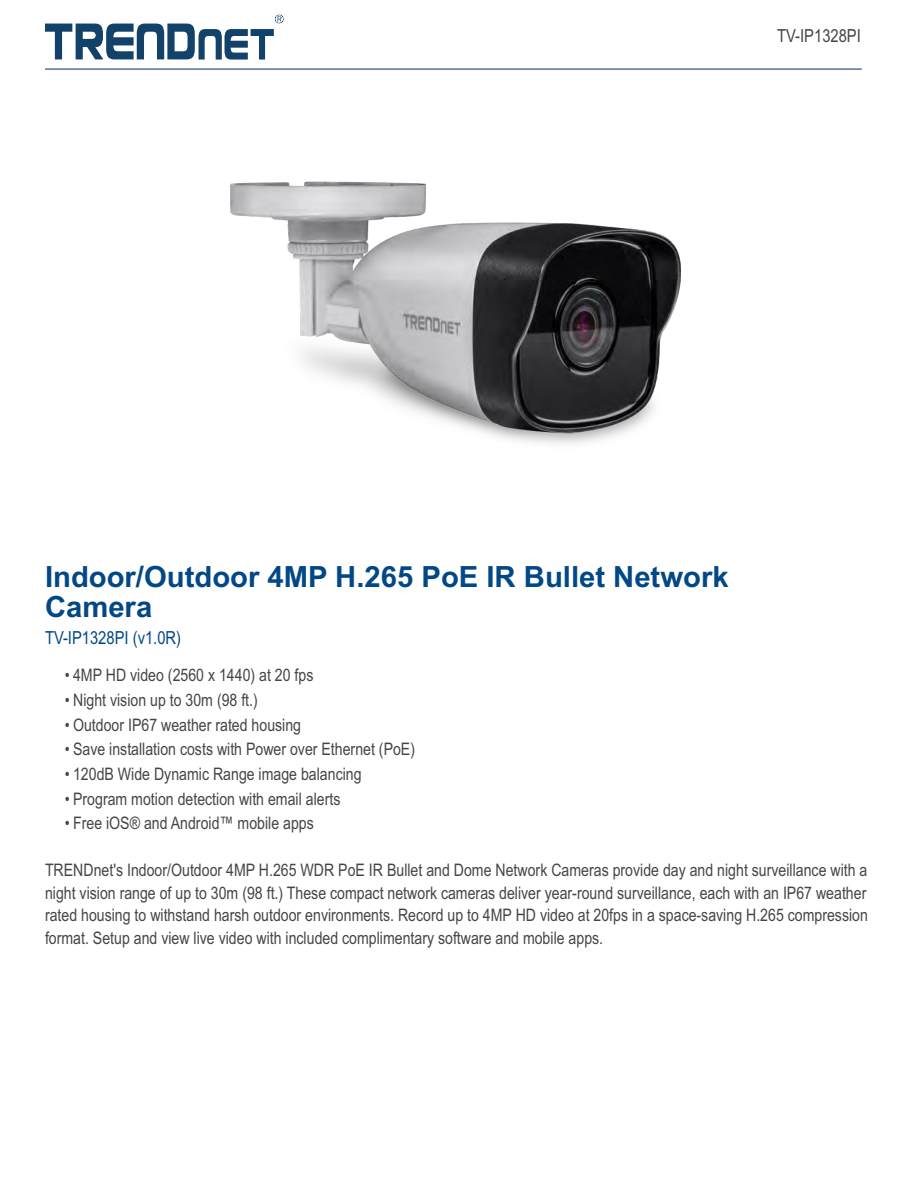
<style>
.page{position:relative;width:918px;height:1188px;background:#fff}
.page>*{position:absolute;margin:0;border:0;box-sizing:border-box;transform-origin:0 0}
.t1{font:700 29.25px/29.2px "Arial";color:#034886}
.t2{font:18px "Arial Narrow";color:#034886}
.t3{font:18px "Arial Narrow";color:#454545}
.t4{font:17.25px/22.5px "Arial Narrow";color:#454545;text-align:justify}
</style>
<div class="page">
<svg style="left:45px;top:15px;width:238px;height:45px"></svg>
<img style="left:231px;top:181px;width:450px;height:263px">
<hr style="left:45px;top:68px;width:817px;height:2px;background:#32537e">
<p class="t3" style="left:777px;top:28px;width:85px">TV-IP1328PI</p>
<h1 class="t1" style="left:45px;top:565px;width:685px">Indoor/Outdoor 4MP H.265 PoE IR Bullet Network<br>Camera</h1>
<p class="t2" style="left:45px;top:631px;width:138px">TV-IP1328PI (v1.0R)</p>
<p class="t4" style="left:65px;top:665px;width:250px">• 4MP HD video (2560 x 1440) at 20 fps</p>
<p class="t4" style="left:65px;top:690px;width:195px">• Night vision up to 30m (98 ft.)</p>
<p class="t4" style="left:65px;top:715px;width:238px">• Outdoor IP67 weather rated housing</p>
<p class="t4" style="left:65px;top:740px;width:352px">• Save installation costs with Power over Ethernet (PoE)</p>
<p class="t4" style="left:65px;top:764px;width:298px">• 120dB Wide Dynamic Range image balancing</p>
<p class="t4" style="left:65px;top:789px;width:277px">• Program motion detection with email alerts</p>
<p class="t4" style="left:65px;top:814px;width:251px">• Free iOS® and Android™ mobile apps</p>
<p class="t4" style="left:45px;top:861px;width:824px">TRENDnet's Indoor/Outdoor 4MP H.265 WDR PoE IR Bullet and Dome Network Cameras provide day and night surveillance with a night vision range of up to 30m (98 ft.) These compact network cameras deliver year-round surveillance, each with an IP67 weather rated housing to withstand harsh outdoor environments. Record up to 4MP HD video at 20fps in a space-saving H.265 compression format. Setup and view live video with included complimentary software and mobile apps.</p>
</div>
